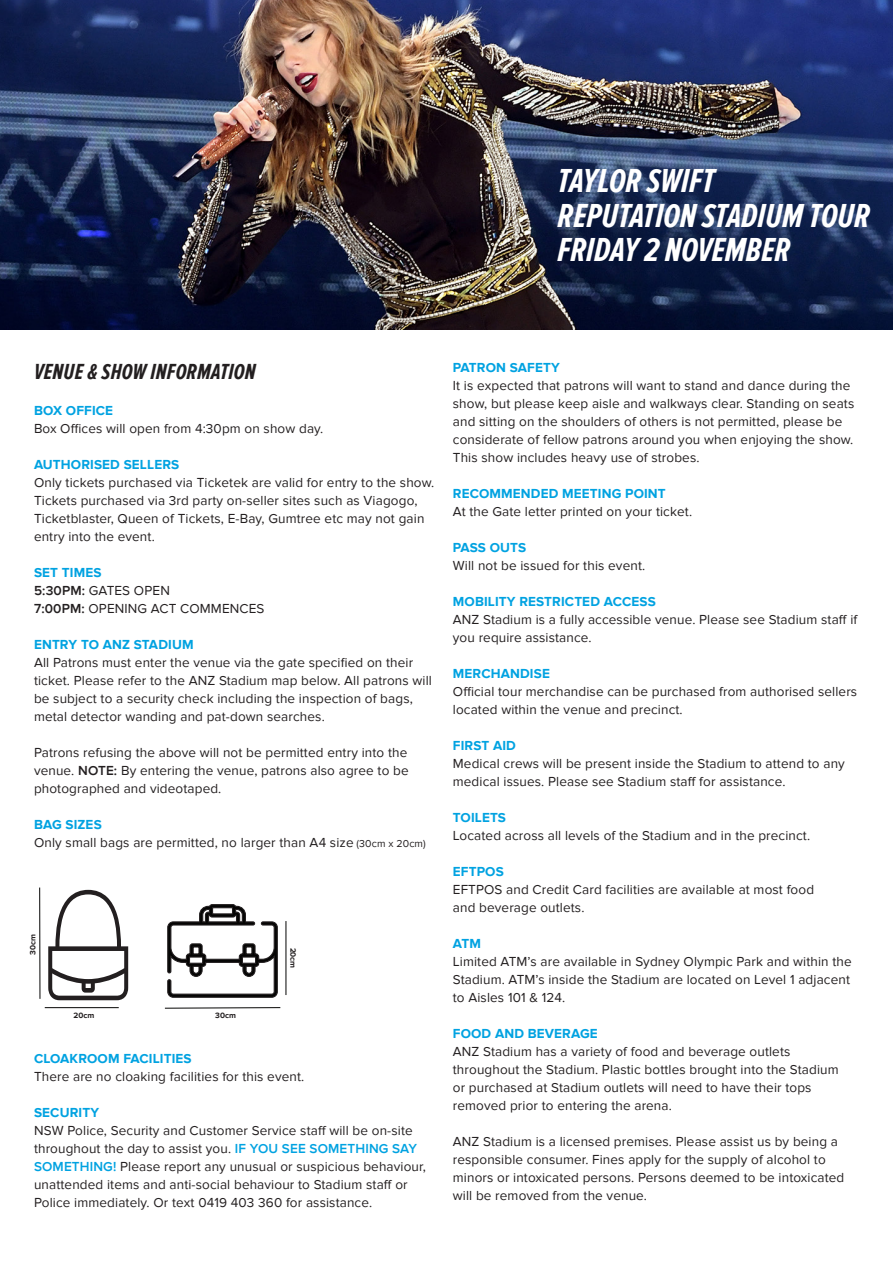
<style>
.page{position:relative;width:893px;height:1263px;background:#fff}
.page>*{position:absolute;margin:0;border:0;box-sizing:border-box;transform-origin:0 0}
.t1{font:italic 700 34.35px "Proxima Nova Ex Cn";color:#fff}
.t2{font:italic 700 22.5px "Proxima Nova Ex Cn";letter-spacing:.01em;color:#231f20}
.t3{font:13.5px/18px "Proxima Nova";letter-spacing:.01em;color:#231f20}
.t4{font:700 13.5px "Proxima Nova";letter-spacing:.01em;color:#00a2e1}
.t5{font:700 8.1px "Proxima Nova";color:#231f20}
.s1{font-weight:600}
.s2{font-size:10.5px}
.s3{font-weight:600;color:#00a2e1}
</style>
<div class="page">
<img style="left:0;top:0;width:892px;height:330px">
<svg style="left:167px;top:904px;width:111px;height:94px"></svg>
<hr style="left:45px;top:1007px;width:74px;height:1px;background:#050504">
<hr style="left:39px;top:887px;width:1px;height:112px;background:#050504">
<hr style="left:286px;top:921px;width:1px;height:74px;background:#050504">
<svg style="left:164px;top:1007px;width:117px;height:2px"></svg>
<svg style="left:48px;top:890px;width:80px;height:110px"></svg>
<p class="t1" style="left:558px;top:161px;width:158px">TAYLOR SWIFT</p>
<p class="t1" style="left:558px;top:196px;width:314px">REPUTATION STADIUM TOUR</p>
<p class="t1" style="left:558px;top:231px;width:234px">FRIDAY 2 NOVEMBER</p>
<p class="t2" style="left:34px;top:359px;width:223px">VENUE &amp; SHOW INFORMATION</p>
<p class="t4" style="left:34px;top:403px;width:81px">BOX OFFICE</p>
<p class="t3" style="left:34px;top:420px;width:291px">Box Offices will open from 4:30pm on show day.</p>
<p class="t4" style="left:34px;top:457px;width:147px">AUTHORISED SELLERS</p>
<p class="t3" style="left:34px;top:474px;width:402px">Only tickets purchased via Ticketek are valid for entry to the show.</p>
<p class="t3" style="left:34px;top:492px;width:385px">Tickets purchased via 3rd party on-seller sites such as Viagogo,</p>
<p class="t3" style="left:34px;top:510px;width:392px">Ticketblaster, Queen of Tickets, E-Bay, Gumtree etc may not gain</p>
<p class="t3" style="left:34px;top:528px;width:122px">entry into the event.</p>
<p class="t4" style="left:34px;top:565px;width:69px">SET TIMES</p>
<p class="t3" style="left:34px;top:582px;width:137px"><span class="s1">5:30PM:</span> GATES OPEN</p>
<p class="t3" style="left:34px;top:600px;width:232px"><span class="s1">7:00PM:</span> OPENING ACT COMMENCES</p>
<p class="t4" style="left:34px;top:637px;width:161px">ENTRY TO ANZ STADIUM</p>
<p class="t3" style="left:34px;top:654px;width:381px">All Patrons must enter the venue via the gate specified on their</p>
<p class="t3" style="left:34px;top:672px;width:399px">ticket. Please refer to the ANZ Stadium map below. All patrons will be subject to a security check including the inspection of bags,</p>
<p class="t3" style="left:34px;top:708px;width:292px">metal detector wanding and pat-down searches.</p>
<p class="t3" style="left:34px;top:744px;width:375px">Patrons refusing the above will not be permitted entry into the</p>
<p class="t3" style="left:34px;top:762px;width:376px">venue. <span class="s1">NOTE:</span> By entering the venue, patrons also agree to be</p>
<p class="t3" style="left:34px;top:780px;width:189px">photographed and videotaped.</p>
<p class="t4" style="left:34px;top:817px;width:69px">BAG SIZES</p>
<p class="t3" style="left:34px;top:834px;width:393px">Only small bags are permitted, no larger than A4 size <span class="s2">(30cm x 20cm)</span></p>
<p class="t5" style="left:28px;top:955px;width:22px;rotate:-90deg">30cm</p>
<p class="t5" style="left:74px;top:1011px;width:22px">20cm</p>
<p class="t5" style="left:215px;top:1011px;width:22px">30cm</p>
<p class="t5" style="left:298px;top:947px;width:22px;rotate:90deg">20cm</p>
<p class="t4" style="left:34px;top:1051px;width:159px">CLOAKROOM FACILITIES</p>
<p class="t3" style="left:34px;top:1068px;width:272px">There are no cloaking facilities for this event.</p>
<p class="t4" style="left:34px;top:1105px;width:67px">SECURITY</p>
<p class="t3" style="left:34px;top:1122px;width:380px">NSW Police, Security and Customer Service staff will be on-site</p>
<p class="t3" style="left:34px;top:1140px;width:385px">throughout the day to assist you. <span class="s3">IF YOU SEE SOMETHING SAY</span></p>
<p class="t3" style="left:34px;top:1158px;width:393px"><span class="s3">SOMETHING!</span> Please report any unusual or suspicious behaviour,</p>
<p class="t3" style="left:34px;top:1176px;width:375px">unattended items and anti-social behaviour to Stadium staff or</p>
<p class="t3" style="left:34px;top:1194px;width:340px">Police immediately. Or text 0419 403 360 for assistance.</p>
<p class="t4" style="left:453px;top:360px;width:108px">PATRON SAFETY</p>
<p class="t3" style="left:453px;top:377px;width:399px">It is expected that patrons will want to stand and dance during the</p>
<p class="t3" style="left:453px;top:395px;width:403px">show, but please keep aisle and walkways clear. Standing on seats and sitting on the shoulders of others is not permitted, please be</p>
<p class="t3" style="left:453px;top:431px;width:402px">considerate of fellow patrons around you when enjoying the show.</p>
<p class="t3" style="left:453px;top:449px;width:248px">This show includes heavy use of strobes.</p>
<p class="t4" style="left:453px;top:486px;width:214px">RECOMMENDED MEETING POINT</p>
<p class="t3" style="left:453px;top:503px;width:241px">At the Gate letter printed on your ticket.</p>
<p class="t4" style="left:453px;top:540px;width:75px">PASS OUTS</p>
<p class="t3" style="left:453px;top:557px;width:194px">Will not be issued for this event.</p>
<p class="t4" style="left:453px;top:594px;width:204px">MOBILITY RESTRICTED ACCESS</p>
<p class="t3" style="left:453px;top:611px;width:406px">ANZ Stadium is a fully accessible venue. Please see Stadium staff if</p>
<p class="t3" style="left:453px;top:629px;width:140px">you require assistance.</p>
<p class="t4" style="left:453px;top:666px;width:99px">MERCHANDISE</p>
<p class="t3" style="left:453px;top:683px;width:406px">Official tour merchandise can be purchased from authorised sellers</p>
<p class="t3" style="left:453px;top:701px;width:231px">located within the venue and precinct.</p>
<p class="t4" style="left:453px;top:738px;width:65px">FIRST AID</p>
<p class="t3" style="left:453px;top:755px;width:393px">Medical crews will be present inside the Stadium to attend to any</p>
<p class="t3" style="left:453px;top:773px;width:334px">medical issues. Please see Stadium staff for assistance.</p>
<p class="t4" style="left:453px;top:810px;width:55px">TOILETS</p>
<p class="t3" style="left:453px;top:827px;width:359px">Located across all levels of the Stadium and in the precinct.</p>
<p class="t4" style="left:453px;top:864px;width:52px">EFTPOS</p>
<p class="t3" style="left:453px;top:881px;width:363px">EFTPOS and Credit Card facilities are available at most food</p>
<p class="t3" style="left:453px;top:899px;width:133px">and beverage outlets.</p>
<p class="t4" style="left:453px;top:936px;width:30px">ATM</p>
<p class="t3" style="left:453px;top:953px;width:400px">Limited ATM’s are available in Sydney Olympic Park and within the</p>
<p class="t3" style="left:453px;top:971px;width:399px">Stadium. ATM’s inside the Stadium are located on Level 1 adjacent</p>
<p class="t3" style="left:453px;top:989px;width:114px">to Aisles 101 &amp; 124.</p>
<p class="t4" style="left:453px;top:1026px;width:146px">FOOD AND BEVERAGE</p>
<p class="t3" style="left:453px;top:1043px;width:339px">ANZ Stadium has a variety of food and beverage outlets</p>
<p class="t3" style="left:453px;top:1061px;width:387px">throughout the Stadium. Plastic bottles brought into the Stadium</p>
<p class="t3" style="left:453px;top:1079px;width:360px">or purchased at Stadium outlets will need to have their tops removed prior to entering the arena.</p>
<p class="t3" style="left:453px;top:1133px;width:387px">ANZ Stadium is a licensed premises. Please assist us by being a</p>
<p class="t3" style="left:453px;top:1151px;width:374px">responsible consumer. Fines apply for the supply of alcohol to</p>
<p class="t3" style="left:453px;top:1169px;width:393px">minors or intoxicated persons. Persons deemed to be intoxicated</p>
<p class="t3" style="left:453px;top:1187px;width:196px">will be removed from the venue.</p>
</div>
